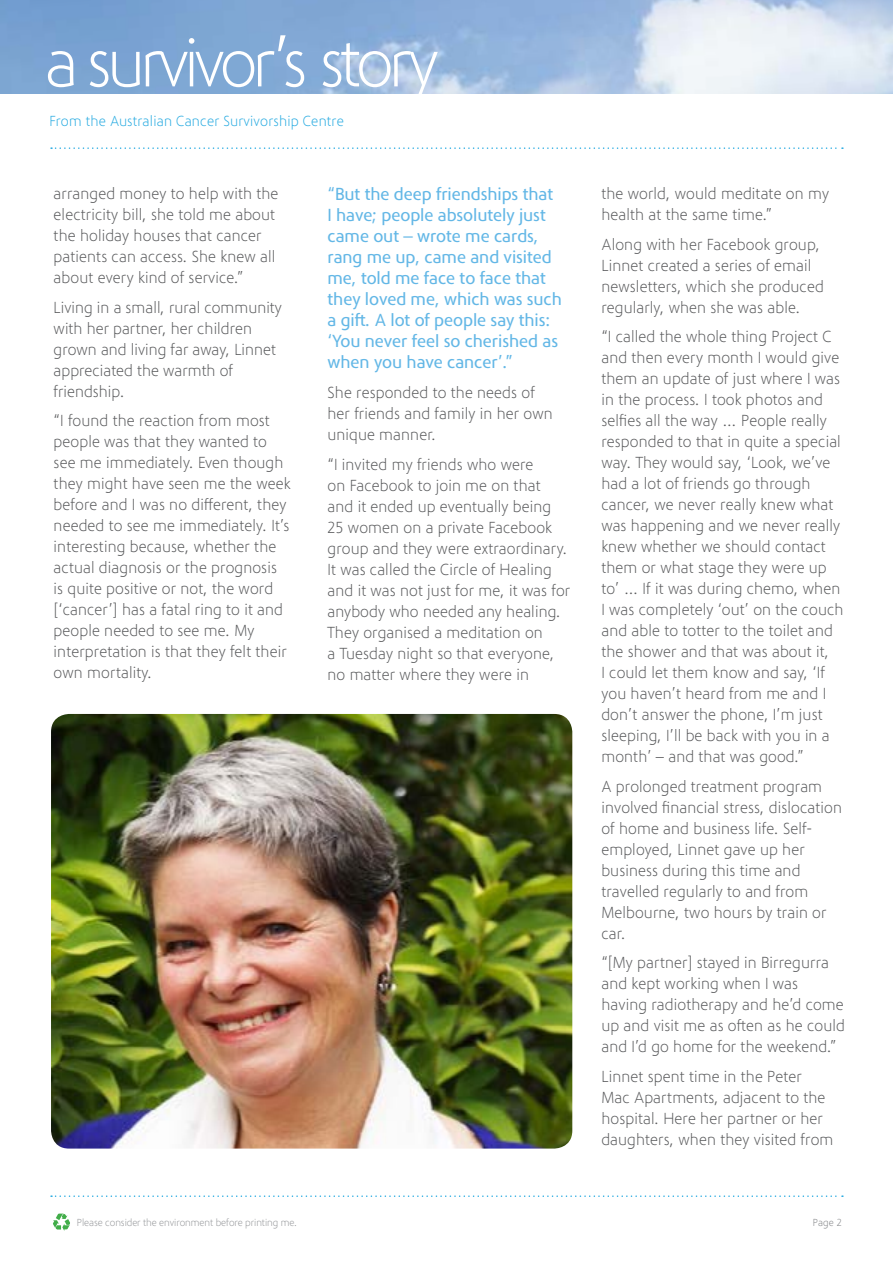
<style>
.page{position:relative;width:893px;height:1263px;background:#fff}
.page>*{position:absolute;margin:0;border:0;box-sizing:border-box;transform-origin:0 0}
.t1{font:300 70.5px "Phoenica";letter-spacing:-.08em;color:#fff}
.t2{font:18px/21px "Phoenica";letter-spacing:-.005em;color:#63b7e6}
.t3{font:300 16.5px/21px "Phoenica";letter-spacing:-.005em;color:#58595b}
.t4{font:300 15px "Phoenica";color:#27aae1}
.t5{font:300 10.5px "Phoenica";letter-spacing:-.02em;color:#939598}
.t6{font:300 10.5px "Phoenica";color:#808285}
</style>
<div class="page">
<svg style="left:53px;top:1213px;width:17px;height:18px"></svg>
<svg style="left:51px;top:1195px;width:792px;height:2px"></svg>
<svg style="left:51px;top:147px;width:792px;height:2px"></svg>
<img style="left:51px;top:714px;width:521px;height:434px">
<h1 class="t1" style="left:45px;top:24px;width:396px">a survivor’s story</h1>
<p class="t4" style="left:50px;top:113px;width:296px">From the Australian Cancer Survivorship Centre</p>
<p class="t3" style="left:54px;top:183px;width:227px">arranged money to help with the electricity bill, she told me about the holiday houses that cancer patients can access. She knew all about every kind of service.”</p>
<p class="t3" style="left:54px;top:297px;width:230px">Living in a small, rural community with her partner, her children grown and living far away, Linnet appreciated the warmth of friendship.</p>
<p class="t3" style="left:54px;top:410px;width:239px">“I found the reaction from most people was that they wanted to see me immediately. Even though they might have seen me the week before and I was no different, they needed to see me immediately. It’s interesting because, whether the actual diagnosis or the prognosis is quite positive or not, the word [‘cancer’] has a fatal ring to it and people needed to see me. My interpretation is that they felt their own mortality.</p>
<p class="t2" style="left:327px;top:184px;width:236px">“But the deep friendships that<br>I have; people absolutely just came out – wrote me cards, rang me up, came and visited me, told me face to face that they loved me, which was such a gift. A lot of people say this: ‘You never feel so cherished as when you have cancer’.”</p>
<p class="t3" style="left:327px;top:382px;width:227px">She responded to the needs of her friends and family in her own unique manner.</p>
<p class="t3" style="left:327px;top:454px;width:245px">“I invited my friends who were<br>on Facebook to join me on that and it ended up eventually being<br>25 women on a private Facebook group and they were extraordinary.<br>It was called the Circle of Healing and it was not just for me, it was for anybody who needed any healing.<br>They organised a meditation on<br>a Tuesday night so that everyone, no matter where they were in</p>
<p class="t3" style="left:601px;top:183px;width:229px">the world, would meditate on my health at the same time.”</p>
<p class="t3" style="left:601px;top:234px;width:224px">Along with her Facebook group,<br>Linnet created a series of email newsletters, which she produced regularly, when she was able.</p>
<p class="t3" style="left:601px;top:326px;width:244px">“I called the whole thing Project C and then every month I would give them an update of just where I was in the process. I took photos and selfies all the way … People really responded to that in quite a special way. They would say, ‘Look, we’ve had a lot of friends go through cancer, we never really knew what was happening and we never really knew whether we should contact them or what stage they were up to’ … If it was during chemo, when<br>I was completely ‘out’ on the couch and able to totter to the toilet and the shower and that was about it,<br>I could let them know and say, ‘If you haven’t heard from me and I don’t answer the phone, I’m just sleeping, I’ll be back with you in a month’ – and that was good.”</p>
<p class="t3" style="left:601px;top:776px;width:242px">A prolonged treatment program involved financial stress, dislocation of home and business life. Self&shy;employed, Linnet gave up her business during this time and travelled regularly to and from<br>Melbourne, two hours by train or car.</p>
<p class="t3" style="left:601px;top:953px;width:245px">“[My partner] stayed in Birregurra and kept working when I was having radiotherapy and he’d come up and visit me as often as he could and I’d go home for the weekend.”</p>
<p class="t3" style="left:601px;top:1066px;width:234px">Linnet spent time in the Peter<br>Mac Apartments, adjacent to the hospital. Here her partner or her daughters, when they visited from</p>
<p class="t5" style="left:77px;top:1217px;width:222px">Please consider the environment before printing me.</p>
<p class="t6" style="left:813px;top:1217px;width:31px">Page 2</p>
</div>
